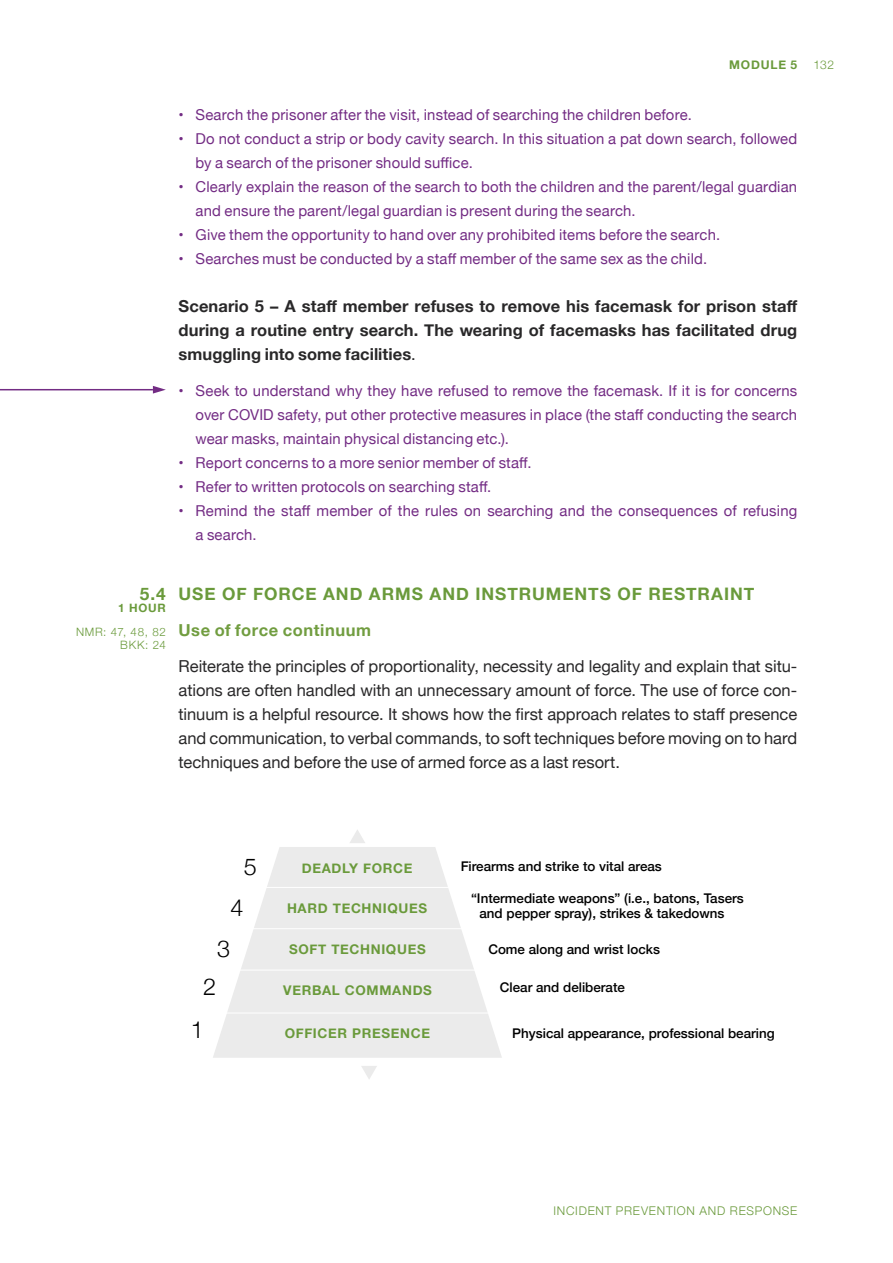
<style>
.page{position:relative;width:893px;height:1263px;background:#fff}
.page>*{position:absolute;margin:0;border:0;box-sizing:border-box;transform-origin:0 0}
.t1{font:300 23.4px/43.2px "Helvetica Neue";color:#000;text-align:center}
.t2{font:700 17.25px "Helvetica Neue";letter-spacing:.055em;color:#6a9a3b}
.t3{font:16.5px/24px "Helvetica Neue";color:#292829;text-align:justify}
.t4{font:700 16.5px/24px "Helvetica Neue";letter-spacing:.005em;color:#292829;text-align:justify}
.t5{font:700 16.5px "Helvetica Neue";letter-spacing:.035em;color:#719d40}
.t6{font:15px/24px "Helvetica Neue";letter-spacing:.01em;color:#732c84}
.t7{font:500 13.35px/15px "Helvetica Neue";color:#000}
.t8{font:700 13.35px "Helvetica Neue";letter-spacing:.05em;color:#6a9a3b}
.t9{font:300 12px "Helvetica Neue";letter-spacing:.065em;color:#6a9a3b}
.t10{font:700 12px "Helvetica Neue";letter-spacing:.065em;color:#6a9a3b}
.t11{font:300 11.55px/13.5px "Helvetica Neue";letter-spacing:.065em;color:#6a9a3b;text-align:right}
.t12{font:700 11.55px "Helvetica Neue";color:#6a9a3b}
.s1{font-weight:400}
</style>
<div class="page">
<hr style="left:0;top:389px;width:153px;height:1px;background:#732c84">
<svg style="left:153px;top:386px;width:13px;height:8px"></svg>
<svg style="left:213px;top:847px;width:289px;height:211px;fill:#ebebeb"></svg>
<svg style="left:350px;top:830px;width:15px;height:13px"></svg>
<svg style="left:361px;top:1066px;width:16px;height:13px"></svg>
<hr style="left:199px;top:887px;width:588px;height:1px;background:#fff">
<hr style="left:199px;top:928px;width:588px;height:1px;background:#fff">
<hr style="left:199px;top:970px;width:588px;height:1px;background:#fff">
<hr style="left:199px;top:1012px;width:588px;height:1px;background:#fff">
<p class="t10" style="left:729px;top:56px;width:70px">MODULE 5</p>
<p class="t9" style="left:813px;top:55px;width:22px">132</p>
<p class="t6" style="left:179px;top:103px;width:515px">• Search the prisoner after the visit, instead of searching the children before.</p>
<p class="t6" style="left:196px;top:127px;width:603px;text-indent:-17px">• Do not conduct a strip or body cavity search. In this situation a pat down search, followed by a search of the prisoner should suffice.</p>
<p class="t6" style="left:196px;top:175px;width:603px;text-indent:-17px">• Clearly explain the reason of the search to both the children and the parent/legal guardian and ensure the parent/legal guardian is present during the search.</p>
<p class="t6" style="left:179px;top:223px;width:543px">• Give them the opportunity to hand over any prohibited items before the search.</p>
<p class="t6" style="left:179px;top:247px;width:530px">• Searches must be conducted by a staff member of the same sex as the child.</p>
<p class="t4" style="left:179px;top:294px;width:620px">Scenario 5 – A staff member refuses to remove his facemask for prison staff during a routine entry search. The wearing of facemasks has facilitated drug smuggling into some facilities<span class="s1">.</span></p>
<p class="t6" style="left:196px;top:379px;width:603px;text-align:justify;text-indent:-17px">• Seek to understand why they have refused to remove the facemask. If it is for concerns over COVID safety, put other protective measures in place (the staff conducting the search wear masks, maintain physical distancing etc.).</p>
<p class="t6" style="left:179px;top:451px;width:354px">• Report concerns to a more senior member of staff.</p>
<p class="t6" style="left:179px;top:475px;width:314px">• Refer to written protocols on searching staff.</p>
<p class="t6" style="left:196px;top:499px;width:603px;text-indent:-17px">• Remind the staff member of the rules on searching and the consequences of refusing a search.</p>
<p class="t2" style="left:140px;top:580px;width:27px">5.4</p>
<p class="t12" style="left:118px;top:598px;width:49px">1 HOUR</p>
<p class="t11" style="left:76px;top:624px;width:91px">NMR: 47, 48, 82<br>BKK: 24</p>
<p class="t2" style="left:179px;top:580px;width:577px">USE OF FORCE AND ARMS AND INSTRUMENTS OF RESTRAINT</p>
<p class="t5" style="left:179px;top:617px;width:194px">Use of force continuum</p>
<p class="t3" style="left:179px;top:655px;width:620px">Reiterate the principles of proportionality, necessity and legality and explain that situ&shy;ations are often handled with an unnecessary amount of force. The use of force con&shy;tinuum is a helpful resource. It shows how the first approach relates to staff presence and communication, to verbal commands, to soft techniques before moving on to hard techniques and before the use of armed force as a last resort.</p>
<h1 class="t1" style="left:244px;top:843px;width:15px">5</h1>
<h1 class="t1" style="left:230px;top:884px;width:15px">4</h1>
<h1 class="t1" style="left:217px;top:925px;width:15px">3</h1>
<h1 class="t1" style="left:191px;top:963px;width:27px">2<br>1</h1>
<p class="t8" style="left:302px;top:857px;width:112px">DEADLY FORCE</p>
<p class="t8" style="left:287px;top:898px;width:142px">HARD TECHNIQUES</p>
<p class="t8" style="left:289px;top:939px;width:138px">SOFT TECHNIQUES</p>
<p class="t8" style="left:283px;top:980px;width:150px">VERBAL COMMANDS</p>
<p class="t8" style="left:285px;top:1023px;width:147px">OFFICER PRESENCE</p>
<p class="t7" style="left:461px;top:858px;width:203px">Firearms and strike to vital areas</p>
<p class="t7" style="left:479px;top:890px;width:266px;text-indent:-8px">“Intermediate weapons” (i.e., batons, Tasers and pepper spray), strikes &amp; takedowns</p>
<p class="t7" style="left:488px;top:941px;width:173px">Come along and wrist locks</p>
<p class="t7" style="left:500px;top:978px;width:127px">Clear and deliberate</p>
<p class="t7" style="left:512px;top:1024px;width:264px">Physical appearance, professional bearing</p>
<p class="t9" style="left:553px;top:1201px;width:245px">INCIDENT PREVENTION AND RESPONSE</p>
</div>
